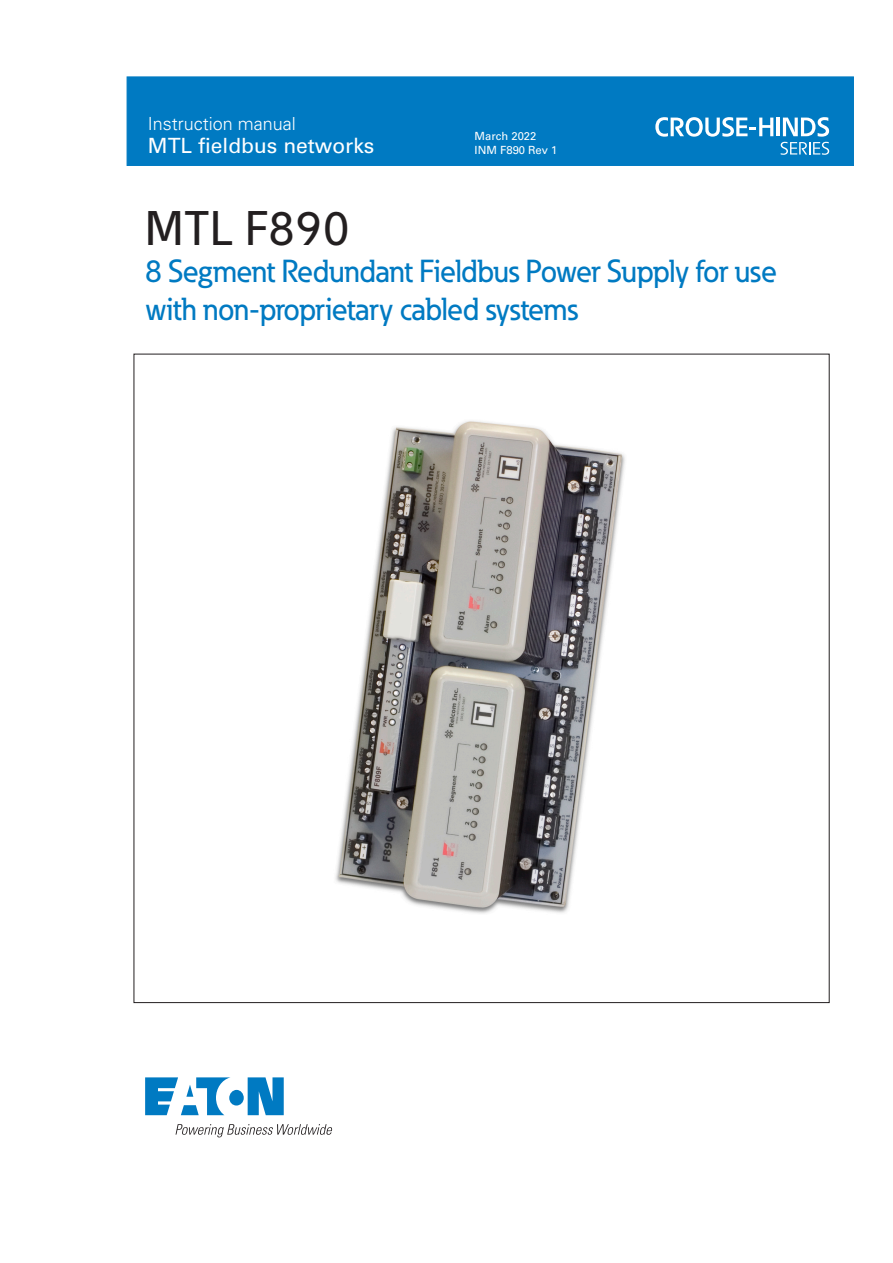
<style>
.page{position:relative;width:893px;height:1263px;background:#fff}
.page>*{position:absolute;margin:0;border:0;box-sizing:border-box;transform-origin:0 0}
.t1{font:500 48px "Eaton";letter-spacing:.025em;color:#231f20}
.t2{font:500 31.5px/37.5px "Eaton";letter-spacing:-.015em;color:#007ac2}
.t3{font:21px "Univers LT Pro 55 Roman";color:#fff}
.t4{font:300 18px "Univers LT Pro 45";color:#fff}
.t5{font:11.25px/14.2px "Univers LT Pro 55 Roman";color:#fff}
</style>
<div class="page">
<div style="left:127px;top:77px;width:727px;height:89px;background:#007ac2"></div>
<svg style="left:145px;top:1077px;width:139px;height:38px"></svg>
<svg style="left:176px;top:1124px;width:157px;height:13px"></svg>
<svg style="left:655px;top:117px;width:118px;height:20px"></svg>
<hr style="left:777px;top:118px;width:3px;height:18px;background:#fff">
<svg style="left:781px;top:117px;width:48px;height:38px"></svg>
<img style="left:335px;top:421px;width:290px;height:493px">
<p class="t4" style="left:148px;top:113px;width:149px">Instruction manual</p>
<p class="t3" style="left:148px;top:133px;width:228px">MTL fieldbus networks</p>
<p class="t5" style="left:475px;top:129px;width:84px">March 2022<br>INM F890 Rev 1</p>
<h1 class="t1" style="left:145px;top:199px;width:206px">MTL F890</h1>
<p class="t2" style="left:145px;top:252px;width:633px">8 Segment Redundant Fieldbus Power Supply for use with non-proprietary cabled systems</p>
</div>
